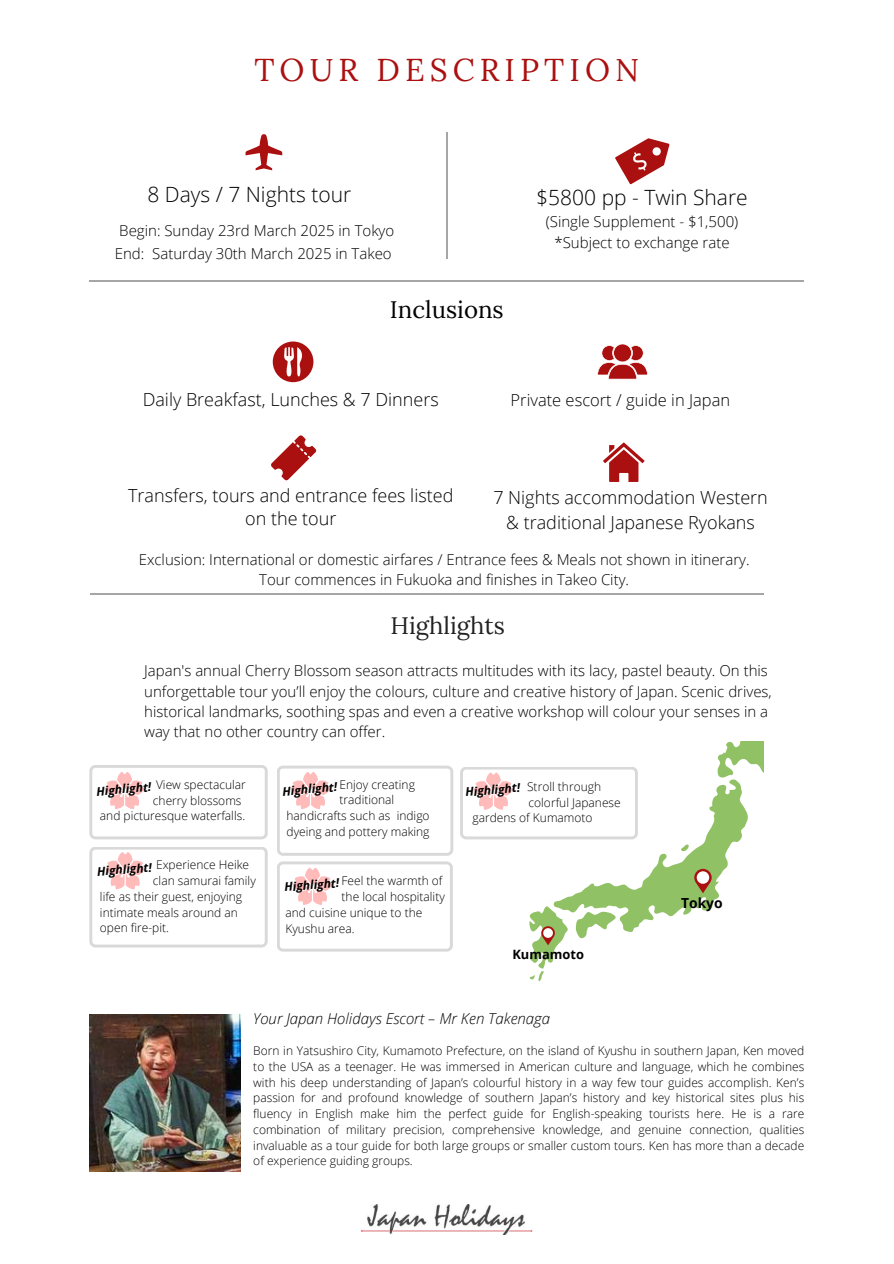
<style>
.page{position:relative;width:894px;height:1264px;background:#fff}
.page>*{position:absolute;margin:0;border:0;box-sizing:border-box;transform-origin:0 0}
.t1{font:31.5px "Lora";letter-spacing:.16em;color:#ab1010}
.t2{font:24px "Lora";color:#222}
.t3{font:24px "Lora";color:#000}
.t4{font:300 21px "Open Sans";color:#000}
.t5{font:300 18px/23.5px "Open Sans";color:#000;text-align:center}
.t6{font:300 16.5px "Open Sans";color:#000}
.t7{font:300 15px/20.2px "Open Sans";color:#000}
.t8{font:italic 300 15px "Open Sans";color:#000}
.t9{font:700 13.8px "Open Sans";color:#000}
.t10{font:700 12.9px "Open Sans";color:#000}
.t11{font:300 12px/15.8px "Open Sans";color:#000;text-align:justify}
.t12{font:italic 700 12px "Open Sans";color:#000}
</style>
<div class="page">
<svg style="left:245px;top:134px;width:37px;height:36px"></svg>
<svg style="left:273px;top:341px;width:40px;height:41px"></svg>
<svg style="left:603px;top:442px;width:41px;height:40px"></svg>
<svg style="left:597px;top:344px;width:51px;height:35px"></svg>
<hr style="left:89px;top:280px;width:715px;height:1px;background:#a6a6a6">
<hr style="left:90px;top:593px;width:714px;height:2px;background:#a6a6a6">
<hr style="left:446px;top:132px;width:1px;height:126px;background:#a6a6a6">
<svg style="left:615px;top:138px;width:54px;height:46px"></svg>
<img style="left:361px;top:1204px;width:171px;height:30px">
<svg style="left:271px;top:435px;width:45px;height:45px"></svg>
<svg style="left:89px;top:765px;width:179px;height:74px"></svg>
<svg style="left:89px;top:847px;width:179px;height:100px"></svg>
<svg style="left:277px;top:861px;width:175px;height:90px"></svg>
<svg style="left:277px;top:765px;width:176px;height:90px"></svg>
<svg style="left:460px;top:741px;width:303px;height:241px"></svg>
<div style="left:543px;top:928px;width:9px;height:9px;background:#fff;border-radius:50%"></div>
<img style="left:89px;top:1014px;width:151px;height:157px">
<div style="left:763px;top:510px;width:130px;height:491px;background:#fff"></div>
<h1 class="t1" style="left:254px;top:50px;width:386px">TOUR DESCRIPTION</h1>
<h3 class="t4" style="left:147px;top:179px;width:205px">8 Days / 7 Nights tour</h3>
<p class="t7" style="left:115px;top:219px;width:281px;line-height:22.4px">Begin: Sunday 23rd March 2025 in Tokyo<br>End: Saturday 30th March 2025 in Takeo</p>
<h2 class="t3" style="left:390px;top:294px;width:115px">Inclusions</h2>
<h3 class="t4" style="left:536px;top:182px;width:213px">$5800 pp - Twin Share</h3>
<p class="t7" style="left:545px;top:211px;width:194px;line-height:20.9px;text-align:center">(Single Supplement - $1,500) *Subject to exchange rate</p>
<h3 class="t5" style="left:143px;top:387px;width:297px">Daily Breakfast, Lunches &amp; 7 Dinners</h3>
<h3 class="t6" style="left:510px;top:388px;width:221px">Private escort / guide in Japan</h3>
<h3 class="t5" style="left:128px;top:483px;width:327px">Transfers, tours and entrance fees listed on the tour</h3>
<h3 class="t5" style="left:493px;top:485px;width:276px;line-height:24.8px">7 Nights accommodation Western &amp; traditional Japanese Ryokans</h3>
<p class="t7" style="left:139px;top:549px;width:612px;text-align:center">Exclusion: International or domestic airfares / Entrance fees &amp; Meals not shown in itinerary.<br>Tour commences in Fukuoka and finishes in Takeo City.</p>
<h2 class="t2" style="left:390px;top:609px;width:116px">Highlights</h2>
<p class="t7" style="left:144px;top:660px;width:629px">Japan's annual Cherry Blossom season attracts multitudes with its lacy, pastel beauty. On this unforgettable tour you’ll enjoy the colours, culture and creative history of Japan. Scenic drives, historical landmarks, soothing spas and even a creative workshop will colour your senses in a way that no other country can offer.</p>
<p class="t11" style="left:156px;top:776px;width:91px">View spectacular</p>
<p class="t11" style="left:153px;top:792px;width:90px">cherry blossoms</p>
<p class="t11" style="left:100px;top:807px;width:147px">and picturesque waterfalls.</p>
<p class="t12" style="left:96px;top:783px;width:56px;rotate:-5deg">Highlight!</p>
<p class="t11" style="left:156px;top:856px;width:95px">Experience Heike</p>
<p class="t11" style="left:153px;top:872px;width:104px">clan samurai family</p>
<p class="t11" style="left:100px;top:888px;width:144px">life as their guest, enjoying</p>
<p class="t11" style="left:100px;top:904px;width:139px">intimate meals around an</p>
<p class="t11" style="left:100px;top:919px;width:71px">open fire-pit.</p>
<p class="t12" style="left:96px;top:863px;width:56px;rotate:-5deg">Highlight!</p>
<p class="t11" style="left:339px;top:776px;width:77px">Enjoy creating</p>
<p class="t11" style="left:339px;top:791px;width:56px">traditional</p>
<p class="t11" style="left:286px;top:807px;width:144px">handicrafts such as indigo</p>
<p class="t11" style="left:286px;top:823px;width:144px">dyeing and pottery making</p>
<p class="t11" style="left:527px;top:778px;width:75px">Stroll through</p>
<p class="t11" style="left:528px;top:794px;width:94px">colorful Japanese</p>
<p class="t11" style="left:472px;top:810px;width:122px">gardens of Kumamoto</p>
<p class="t12" style="left:282px;top:783px;width:56px;rotate:-5deg">Highlight!</p>
<p class="t12" style="left:464px;top:783px;width:56px;rotate:-5deg">Highlight!</p>
<p class="t11" style="left:341px;top:872px;width:102px">Feel the warmth of</p>
<p class="t11" style="left:341px;top:888px;width:105px">the local hospitality</p>
<p class="t11" style="left:285px;top:904px;width:138px">and cuisine unique to the</p>
<p class="t11" style="left:285px;top:920px;width:71px">Kyushu area.</p>
<p class="t12" style="left:283px;top:878px;width:56px;rotate:-5deg">Highlight!</p>
<p class="t10" style="left:512px;top:945px;width:73px">Kumamoto</p>
<p class="t9" style="left:681px;top:893px;width:43px">Tokyo</p>
<p class="t8" style="left:253px;top:1007px;width:298px">Your Japan Holidays Escort – Mr Ken Takenaga</p>
<p class="t11" style="left:253px;top:1042px;width:552px">Born in Yatsushiro City, Kumamoto Prefecture, on the island of Kyushu in southern Japan, Ken moved to the USA as a teenager. He was immersed in American culture and language, which he combines with his deep understanding of Japan’s colourful history in a way few tour guides accomplish. Ken’s passion for and profound knowledge of southern Japan’s history and key historical sites plus his fluency in English make him the perfect guide for English-speaking tourists here. He is a rare combination of military precision, comprehensive knowledge, and genuine connection, qualities invaluable as a tour guide for both large groups or smaller custom tours. Ken has more than a decade of experience guiding groups.</p>
</div>
